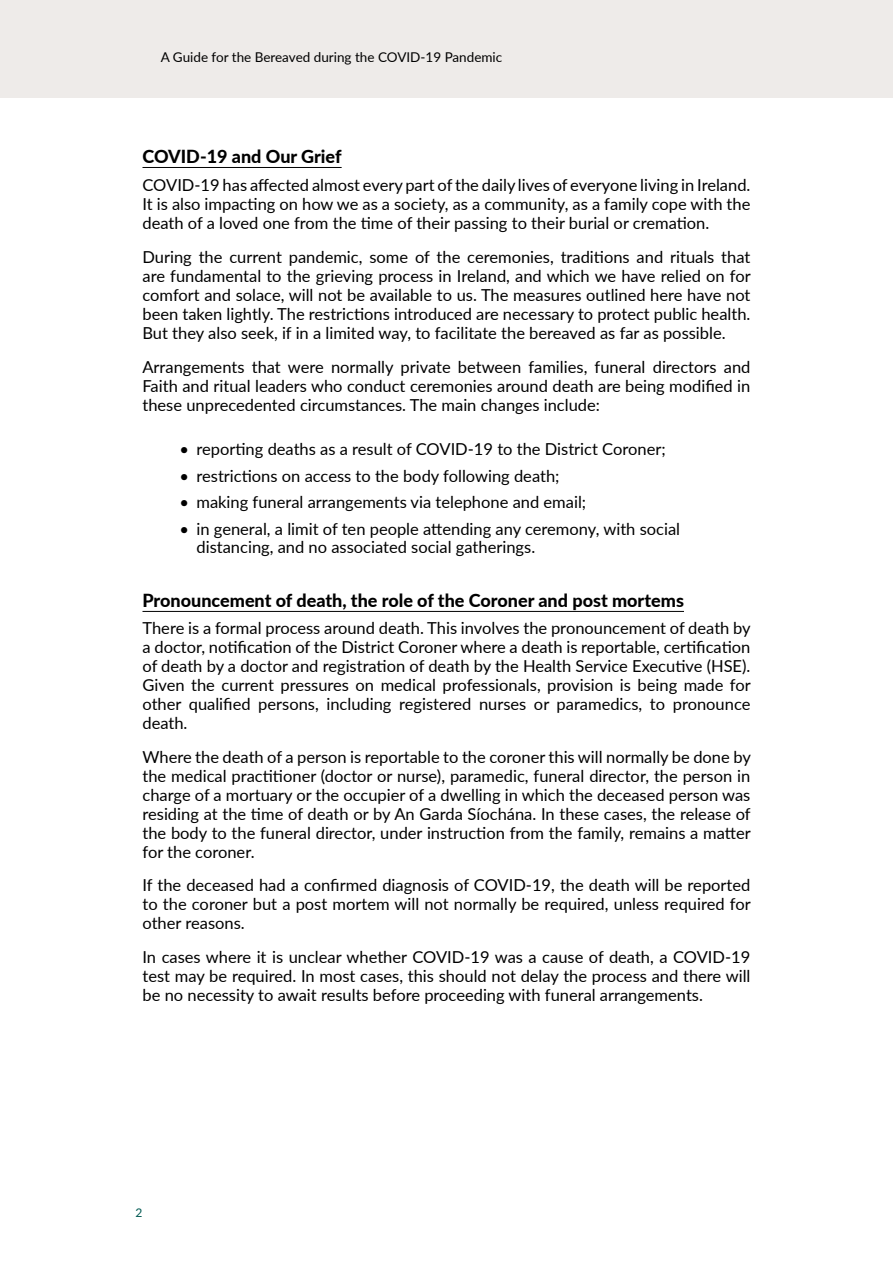
<style>
.page{position:relative;width:893px;height:1263px;background:#fff}
.page>*{position:absolute;margin:0;border:0;box-sizing:border-box;transform-origin:0 0}
.t1{font:800 18px "Lato";color:#000}
.t2{font:16.5px/18.9px "Lato";color:#000;text-align:justify}
.t3{font:13.5px "Lato";color:#000}
.t4{font:12px "Lato";color:#005952}
</style>
<div class="page">
<div style="left:0;top:0;width:893px;height:98px;background:#eeebe9"></div>
<hr style="left:142px;top:167px;width:200px;height:1px;background:#000">
<hr style="left:142px;top:611px;width:542px;height:1px;background:#000">
<p class="t3" style="left:161px;top:47px;width:343px">A Guide for the Bereaved during the COVID-19 Pandemic</p>
<p class="t1" style="left:142px;top:143px;width:201px">COVID-19 and Our Grief</p>
<p class="t2" style="left:142px;top:175px;width:609px">COVID-19 has affected almost every part of the daily lives of everyone living in Ireland.<br>It is also impacting on how we as a society, as a community, as a family cope with the death of a loved one from the time of their passing to their burial or cremation.</p>
<p class="t2" style="left:142px;top:246px;width:610px">During the current pandemic, some of the ceremonies, traditions and rituals that are fundamental to the grieving process in Ireland, and which we have relied on for comfort and solace, will not be available to us. The measures outlined here have not been taken lightly. The restrictions introduced are necessary to protect public health.<br>But they also seek, if in a limited way, to facilitate the bereaved as far as possible.</p>
<p class="t2" style="left:142px;top:356px;width:609px">Arrangements that were normally private between families, funeral directors and Faith and ritual leaders who conduct ceremonies around death are being modified in these unprecedented circumstances. The main changes include:</p>
<p class="t2" style="left:179px;top:439px;width:488px">• reporting deaths as a result of COVID-19 to the District Coroner;</p>
<p class="t2" style="left:179px;top:465px;width:382px">• restrictions on access to the body following death;</p>
<p class="t2" style="left:179px;top:492px;width:408px">• making funeral arrangements via telephone and email;</p>
<p class="t2" style="left:196px;top:519px;width:485px;line-height:18px;text-indent:-17px">• in general, a limit of ten people attending any ceremony, with social distancing, and no associated social gatherings.</p>
<p class="t1" style="left:142px;top:587px;width:543px">Pronouncement of death, the role of the Coroner and post mortems</p>
<p class="t2" style="left:142px;top:618px;width:610px">There is a formal process around death. This involves the pronouncement of death by a doctor, notification of the District Coroner where a death is reportable, certification of death by a doctor and registration of death by the Health Service Executive (HSE).<br>Given the current pressures on medical professionals, provision is being made for other qualified persons, including registered nurses or paramedics, to pronounce death.</p>
<p class="t2" style="left:142px;top:746px;width:610px">Where the death of a person is reportable to the coroner this will normally be done by the medical practitioner (doctor or nurse), paramedic, funeral director, the person in charge of a mortuary or the occupier of a dwelling in which the deceased person was residing at the time of death or by An Garda Síochána. In these cases, the release of the body to the funeral director, under instruction from the family, remains a matter for the coroner.</p>
<p class="t2" style="left:142px;top:875px;width:610px">If the deceased had a confirmed diagnosis of COVID-19, the death will be reported to the coroner but a post mortem will not normally be required, unless required for other reasons.</p>
<p class="t2" style="left:142px;top:947px;width:609px">In cases where it is unclear whether COVID-19 was a cause of death, a COVID-19 test may be required. In most cases, this should not delay the process and there will be no necessity to await results before proceeding with funeral arrangements.</p>
<p class="t4" style="left:136px;top:1204px;width:8px">2</p>
</div>
